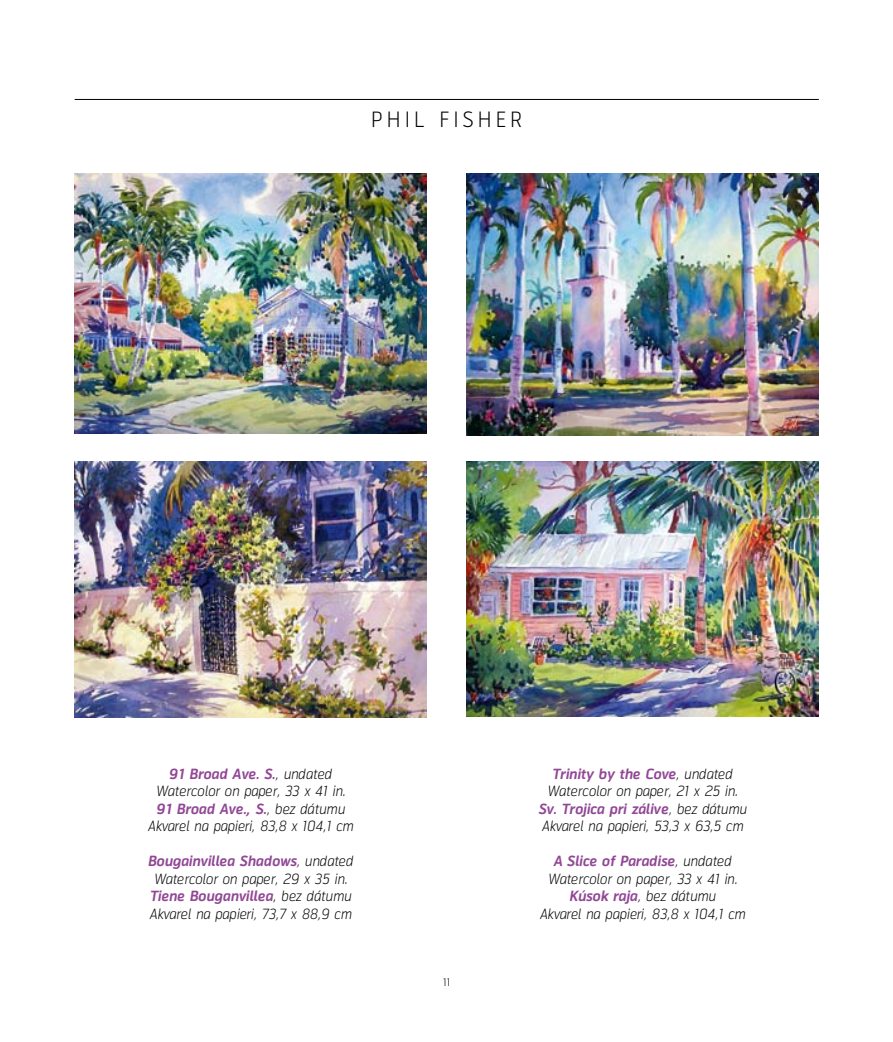
<style>
.page{position:relative;width:893px;height:1042px;background:#fff}
.page>*{position:absolute;margin:0;border:0;box-sizing:border-box;transform-origin:0 0}
.t1{font:300 21px "Klartext";letter-spacing:.2em;color:#000}
.t2{font:italic 300 14px/17.5px "NEW Klartext";color:#000;text-align:center}
.t3{font:italic 300 14px/17.5px "Klartext";color:#000;text-align:center}
.t4{font:300 10.5px "Klartext";color:#000}
.s1{font-weight:700;color:#914795}
</style>
<div class="page">
<img style="left:74px;top:461px;width:353px;height:256px">
<hr style="left:75px;top:99px;width:744px;height:1px;background:#000">
<img style="left:74px;top:174px;width:353px;height:260px">
<img style="left:466px;top:461px;width:353px;height:256px">
<img style="left:466px;top:174px;width:353px;height:262px">
<h1 class="t1" style="left:371px;top:106px;width:138px">PHIL FIS HER</h1>
<p class="t3" style="left:156px;top:765px;width:191px"><span class="s1">91 Broad Ave. S.</span>, undated<br>Watercolor on paper, 33 x 41 in.</p>
<p class="t2" style="left:148px;top:800px;width:207px"><span class="s1">91 Broad Ave., S.</span>, bez dátumu<br>Akvarel na papieri, 83,8 x 104,1 cm</p>
<p class="t3" style="left:148px;top:853px;width:207px"><span class="s1">Bougainvillea Shadows</span>, undated<br>Watercolor on paper, 29 x 35 in.</p>
<p class="t2" style="left:150px;top:888px;width:203px;text-align:left"><span class="s1">Tiene Bouganvillea</span>, bez dátumu<br>Akvarel na papieri, 73,7 x 88,9 cm</p>
<p class="t4" style="left:443px;top:975px;width:9px">11</p>
<p class="t3" style="left:547px;top:765px;width:192px"><span class="s1">Trinity by the Cove</span>, undated<br>Watercolor on paper, 21 x 25 in.</p>
<p class="t2" style="left:538px;top:800px;width:210px;text-align:left"><span class="s1">Sv. Trojica pri zálive</span>, bez dátumu<br>Akvarel na papieri, 53,3 x 63,5 cm</p>
<p class="t3" style="left:548px;top:853px;width:191px"><span class="s1">A Slice of Paradise</span>, undated<br>Watercolor on paper, 33 x 41 in.</p>
<p class="t2" style="left:540px;top:888px;width:207px"><span class="s1">Kúsok raja</span>, bez dátumu<br>Akvarel na papieri, 83,8 x 104,1 cm</p>
</div>
